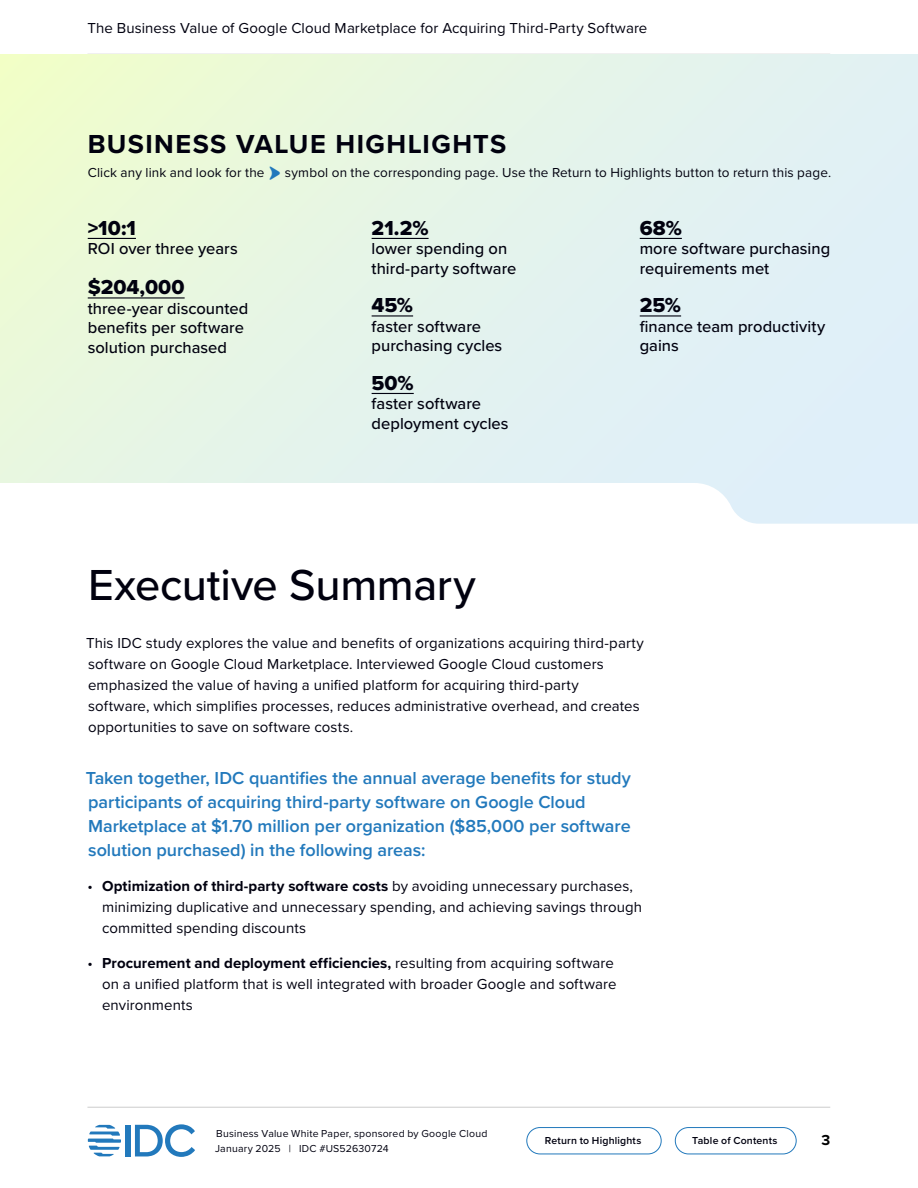
<style>
.page{position:relative;width:918px;height:1188px;background:#fff}
.page>*{position:absolute;margin:0;border:0;box-sizing:border-box;transform-origin:0 0}
.t1{font:500 45px "Proxima Nova";letter-spacing:-.005em;color:#01010f}
.H3_-_BV_Highlights_Title{font:700 27px "Proxima Nova";letter-spacing:.05em;color:#01010f}
.BV_Highlights_Text{font:21px "Proxima Nova Extrabld";color:#01010f}
.Blue_Bullet_Intro{font:600 18px/24px "Proxima Nova";letter-spacing:-.005em;color:#2279bc}
.BV_Highlights_Text-2{font:500 16.5px/19.5px "Proxima Nova";color:#01010f}
.Body_Text{font:15px/21px "Proxima Nova";letter-spacing:.005em;color:#01010f}
.t2{font:700 15px "Proxima Nova";color:#000}
.H3_-_BV_Highlights_Title-2{font:13.5px "Proxima Nova";letter-spacing:.01em;color:#01010f}
.t3{font:10.5px/15px "Proxima Nova";letter-spacing:.02em;color:#01010f}
.t4{font:600 10.5px "Proxima Nova";letter-spacing:.015em;color:#01010f}
.s1{color:#2279bc}
.s2{font-weight:700}
</style>
<div class="page">
<div style="left:126px;top:1125px;width:5px;height:31px;background:#2279bc"></div>
<svg style="left:135px;top:1124px;width:60px;height:33px"></svg>
<svg style="left:88px;top:1125px;width:33px;height:31px"></svg>
<hr style="left:87px;top:1107px;width:743px;height:1px;background:#ccc">
<div style="left:675px;top:1127px;width:122px;height:27px;border:1px solid #2279bc;border-radius:13px"></div>
<div style="left:526px;top:1127px;width:136px;height:27px;border:1px solid #2279bc;border-radius:13px"></div>
<svg style="left:0;top:54px;width:918px;height:470px;background:#e6f4ea"></svg>
<hr style="left:88px;top:238px;width:48px;height:1px;background:#01010f">
<hr style="left:88px;top:297px;width:97px;height:2px;background:#01010f">
<hr style="left:372px;top:238px;width:57px;height:1px;background:#01010f">
<hr style="left:372px;top:315px;width:41px;height:2px;background:#01010f">
<hr style="left:372px;top:393px;width:42px;height:1px;background:#01010f">
<hr style="left:640px;top:238px;width:42px;height:1px;background:#01010f">
<hr style="left:640px;top:315px;width:41px;height:2px;background:#01010f">
<p class="Body_Text" style="left:87px;top:17px;width:561px">The Business Value of Google Cloud Marketplace for Acquiring Third-Party Software</p>
<h3 class="H3_-_BV_Highlights_Title" style="left:88px;top:124px;width:420px">BUSINESS VALUE HIGHLIGHTS</h3>
<h3 class="H3_-_BV_Highlights_Title-2" style="left:88px;top:162px;width:745px">Click any link and look for the <span class="s1">•</span> symbol on the corresponding page. Use the Return to Highlights button to return this page.</h3>
<p class="BV_Highlights_Text" style="left:88px;top:212px;width:50px">&gt;10:1</p>
<p class="BV_Highlights_Text-2" style="left:88px;top:238px;width:151px">ROI over three years</p>
<p class="BV_Highlights_Text" style="left:88px;top:272px;width:98px">$204,000</p>
<p class="BV_Highlights_Text-2" style="left:88px;top:298px;width:162px">three-year discounted benefits per software solution purchased</p>
<p class="BV_Highlights_Text" style="left:372px;top:212px;width:58px">21.2%</p>
<p class="BV_Highlights_Text-2" style="left:372px;top:238px;width:146px">lower spending on third-party software</p>
<p class="BV_Highlights_Text" style="left:372px;top:290px;width:43px">45%</p>
<p class="BV_Highlights_Text-2" style="left:372px;top:316px;width:132px">faster software purchasing cycles</p>
<p class="BV_Highlights_Text" style="left:372px;top:367px;width:44px">50%</p>
<p class="BV_Highlights_Text-2" style="left:372px;top:393px;width:139px">faster software deployment cycles</p>
<p class="BV_Highlights_Text" style="left:640px;top:212px;width:44px">68%</p>
<p class="BV_Highlights_Text-2" style="left:640px;top:238px;width:192px">more software purchasing requirements met</p>
<p class="BV_Highlights_Text" style="left:640px;top:290px;width:43px">25%</p>
<p class="BV_Highlights_Text-2" style="left:640px;top:316px;width:187px">finance team productivity gains</p>
<h2 class="t1" style="left:88px;top:552px;width:389px">Executive Summary</h2>
<p class="Body_Text" style="left:86px;top:632px;width:559px">This IDC study explores the value and benefits of organizations acquiring third-party software on Google Cloud Marketplace. Interviewed Google Cloud customers emphasized the value of having a unified platform for acquiring third-party<br>software, which simplifies processes, reduces administrative overhead, and creates opportunities to save on software costs.</p>
<p class="Blue_Bullet_Intro" style="left:86px;top:766px;width:547px">Taken together, IDC quantifies the annual average benefits for study participants of acquiring third-party software on Google Cloud Marketplace at $1.70 million per organization ($85,000 per software solution purchased) in the following areas:</p>
<p class="Body_Text" style="left:102px;top:875px;width:542px;text-indent:-14px">• <span class="s2">Optimization of third-party software costs</span> by avoiding unnecessary purchases, minimizing duplicative and unnecessary spending, and achieving savings through committed spending discounts</p>
<p class="Body_Text" style="left:102px;top:952px;width:516px;text-indent:-14px">• <span class="s2">Procurement and deployment efficiencies,</span> resulting from acquiring software on a unified platform that is well integrated with broader Google and software environments</p>
<p class="t3" style="left:215px;top:1126px;width:274px">Business Value White Paper, sponsored by Google Cloud<br>January 2025 | IDC #US52630724</p>
<p class="t4" style="left:545px;top:1133px;width:98px">Return to Highlights</p>
<p class="t4" style="left:692px;top:1133px;width:87px">Table of Contents</p>
<p class="t2" style="left:821px;top:1129px;width:10px">3</p>
</div>
